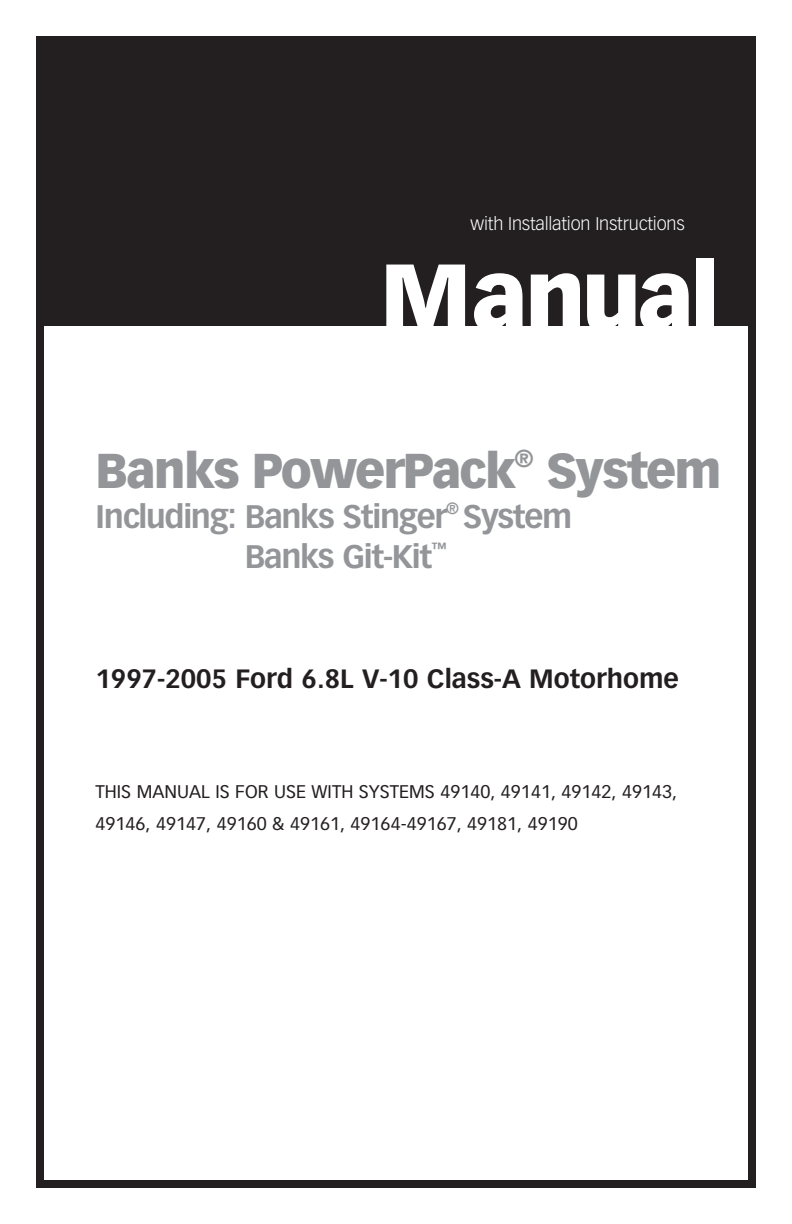
<style>
.page{position:relative;width:792px;height:1224px;background:#fff}
.page>*{position:absolute;margin:0;border:0;box-sizing:border-box;transform-origin:0 0}
.t1{font:900 92px "Vectora LT Std";letter-spacing:-.035em;color:#fff}
.t2{font:900 48px "Vectora LT Std";letter-spacing:-.04em;color:#939598}
.t3{font:700 32px "Vectora LT Std";letter-spacing:-.04em;color:#939598}
.t4{font:700 26px "Vectora LT Std";color:#231f20}
.t5{font:18px/32px "Vectora LT Std";color:#231f20}
.t6{font:300 18px "Vectora LT Std";letter-spacing:-.01em;color:#fff}
.t7{font:700 16px "Vectora LT Std";color:#939598}
</style>
<div class="page">
<div style="left:36px;top:36px;width:720px;height:1152px;border:8px solid #231f20"></div>
<div style="left:36px;top:44px;width:715px;height:281px;background:#231f20"></div>
<p class="t6" style="left:471px;top:213px;width:216px">with Installation Instructions</p>
<h1 class="t1" style="left:380px;top:240px;width:341px">Manual</h1>
<h2 class="t2" style="left:96px;top:441px;width:628px">Banks PowerPack<sup>®</sup> System</h2>
<h3 class="t3" style="left:96px;top:498px;width:353px">Including: Banks Stinger</h3>
<p class="t7" style="left:446px;top:498px;width:14px">®</p>
<h3 class="t3" style="left:463px;top:498px;width:111px">System</h3>
<h3 class="t3" style="left:245px;top:538px;width:189px">Banks Git-Kit</h3>
<p class="t7" style="left:431px;top:538px;width:17px">™</p>
<h3 class="t4" style="left:96px;top:663px;width:585px">1997-2005 Ford 6.8L V-10 Class-A Motorhome</h3>
<p class="t5" style="left:96px;top:776px;width:583px">THIS MANUAL IS FOR USE WITH SYSTEMS 49140, 49141, 49142, 49143,<br>49146, 49147, 49160 &amp; 49161, 49164-49167, 49181, 49190</p>
</div>
